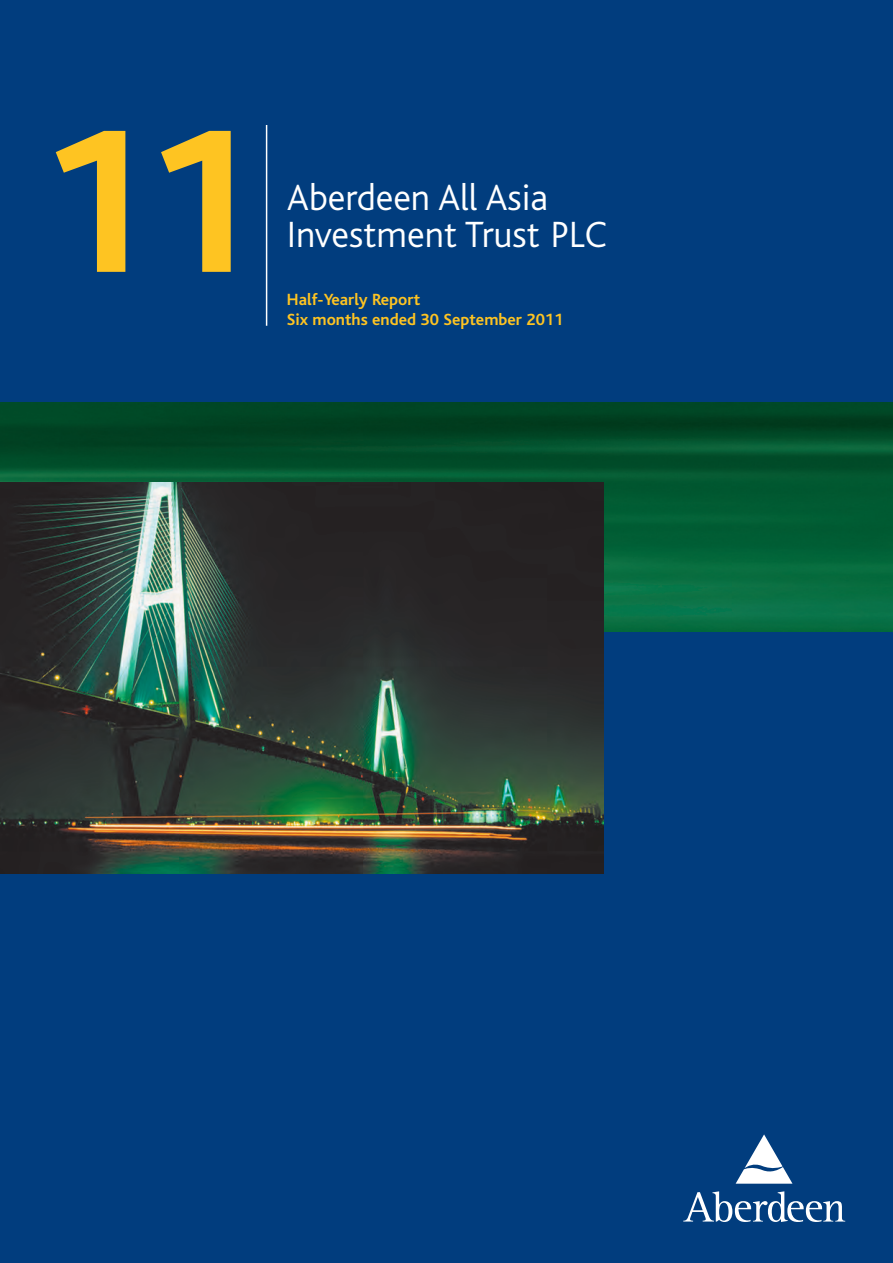
<style>
.page{position:relative;width:893px;height:1263px;background:#013d7e}
.page>*{position:absolute;margin:0;border:0;box-sizing:border-box;transform-origin:0 0}
.t1{font:800 212.25px "Bliss";color:#fec422}
.t2{font:300 38.25px/36px "Bliss";color:#fff}
.t3{font:700 16.95px/20.4px "Bliss";color:#fec422}
</style>
<div class="page">
<hr style="left:266px;top:125px;width:1px;height:201px;background:#fff">
<svg style="left:683px;top:1191px;width:162px;height:31px"></svg>
<svg style="left:736px;top:1134px;width:56px;height:49px"></svg>
<img style="left:0;top:403px;width:893px;height:228px">
<img style="left:0;top:483px;width:603px;height:391px">
<h1 class="t1" style="left:37px;top:132px;width:224px">11</h1>
<h2 class="t2" style="left:287px;top:184px;width:322px">Aberdeen All Asia<br>Investment Trust PLC</h2>
<p class="t3" style="left:287px;top:291px;width:278px">Half-Yearly Report<br>Six months ended 30 September 2011</p>
</div>
